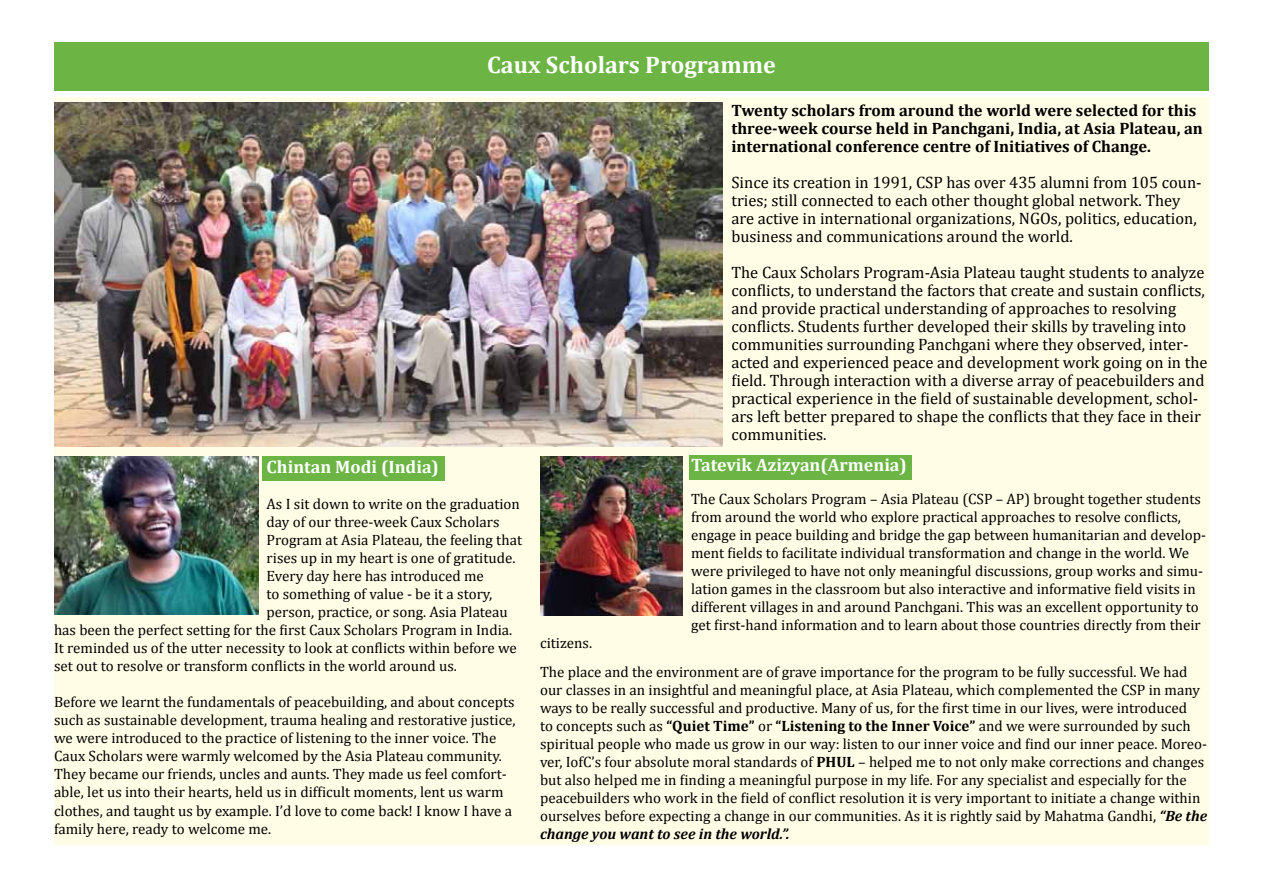
<style>
.page{position:relative;width:1263px;height:893px;background:#fff}
.page>*{position:absolute;margin:0;border:0;box-sizing:border-box;transform-origin:0 0}
.t1{font:700 24px "Cambria";color:#fff}
.t2{font:700 18px "Cambria";color:#fff}
.t3{font:16.5px/18px "Cambria";color:#000}
.t4{font:700 16.5px/18px "Cambria";color:#000}
.t5{font:15px/18px "Cambria";color:#000}
.s1{font-weight:700}
.s2{font-weight:700;font-style:italic}
</style>
<div class="page">
<div style="left:54px;top:97px;width:1155px;height:747px;background:#fffde6"></div>
<div style="left:689px;top:455px;width:222px;height:24px;background:#6cb545"></div>
<div style="left:262px;top:456px;width:182px;height:24px;background:#6cb545"></div>
<div style="left:54px;top:43px;width:1155px;height:48px;background:#6cb545"></div>
<img style="left:54px;top:102px;width:669px;height:344px">
<img style="left:54px;top:456px;width:204px;height:158px">
<img style="left:540px;top:456px;width:142px;height:159px">
<h1 class="t1" style="left:487px;top:48px;width:290px">Caux Scholars Programme</h1>
<p class="t4" style="left:731px;top:101px;width:473px">Twenty scholars from around the world were selected for this three-week course held in Panchgani, India, at Asia Plateau, an international conference centre of Initiatives of Change.</p>
<p class="t3" style="left:731px;top:173px;width:472px">Since its creation in 1991, CSP has over 435 alumni from 105 coun&shy;tries; still connected to each other thought global network. They are active in international organizations, NGOs, politics, education, business and communications around the world.</p>
<p class="t3" style="left:731px;top:263px;width:478px">The Caux Scholars Program-Asia Plateau taught students to analyze conflicts, to understand the factors that create and sustain conflicts, and provide practical understanding of approaches to resolving conflicts. Students further developed their skills by traveling into communities surrounding Panchgani where they observed, inter&shy;acted and experienced peace and development work going on in the field. Through interaction with a diverse array of peacebuilders and practical experience in the field of sustainable development, schol&shy;ars left better prepared to shape the conflicts that they face in their communities.</p>
<p class="t2" style="left:267px;top:455px;width:174px">Chintan Modi (India)</p>
<p class="t5" style="left:267px;top:495px;width:255px">As I sit down to write on the graduation</p>
<p class="t5" style="left:267px;top:513px;width:234px">day of our three-week Caux Scholars</p>
<p class="t5" style="left:267px;top:531px;width:257px">Program at Asia Plateau, the feeling that</p>
<p class="t5" style="left:267px;top:549px;width:250px">rises up in my heart is one of gratitude.</p>
<p class="t5" style="left:267px;top:567px;width:219px">Every day here has introduced me</p>
<p class="t5" style="left:267px;top:585px;width:227px">to something of value - be it a story,</p>
<p class="t5" style="left:267px;top:603px;width:243px">person, practice, or song. Asia Plateau</p>
<p class="t5" style="left:54px;top:621px;width:460px">has been the perfect setting for the first Caux Scholars Program in India.</p>
<p class="t5" style="left:54px;top:639px;width:464px">It reminded us of the utter necessity to look at conflicts within before we</p>
<p class="t5" style="left:54px;top:657px;width:404px">set out to resolve or transform conflicts in the world around us.</p>
<p class="t5" style="left:54px;top:693px;width:463px">Before we learnt the fundamentals of peacebuilding, and about concepts such as sustainable development, trauma healing and restorative justice, we were introduced to the practice of listening to the inner voice. The Caux Scholars were warmly welcomed by the Asia Plateau community.<br>They became our friends, uncles and aunts. They made us feel comfort&shy;able, let us into their hearts, held us in difficult moments, lent us warm clothes, and taught us by example. I’d love to come back! I know I have a family here, ready to welcome me.</p>
<p class="t2" style="left:691px;top:452px;width:217px">Tatevik Azizyan(Armenia)</p>
<p class="t5" style="left:691px;top:490px;width:516px">The Caux Scholars Program – Asia Plateau (CSP – AP) brought together students from around the world who explore practical approaches to resolve conflicts, engage in peace building and bridge the gap between humanitarian and develop&shy;ment fields to facilitate individual transformation and change in the world. We were privileged to have not only meaningful discussions, group works and simu&shy;lation games in the classroom but also interactive and informative field visits in different villages in and around Panchgani. This was an excellent opportunity to get first-hand information and to learn about those countries directly from their</p>
<p class="t5" style="left:540px;top:629px;width:649px;line-height:28.5px">citizens.<br>The place and the environment are of grave importance for the program to be fully successful. We had</p>
<p class="t5" style="left:540px;top:680px;width:669px">our classes in an insightful and meaningful place, at Asia Plateau, which complemented the CSP in many ways to be really successful and productive. Many of us, for the first time in our lives, were introduced<br>to concepts such as <span class="s1">“Quiet Time”</span> or <span class="s1">“Listening to the Inner Voice”</span> and we were surrounded by such spiritual people who made us grow in our way: listen to our inner voice and find our inner peace. Moreo&shy;ver, IofC’s four absolute moral standards of <span class="s1">PHUL</span> – helped me to not only make corrections and changes but also helped me in finding a meaningful purpose in my life. For any specialist and especially for the peacebuilders who work in the field of conflict resolution it is very important to initiate a change within ourselves before expecting a change in our communities. As it is rightly said by Mahatma Gandhi, <span class="s2">“Be the change you want to see in the world.”.</span></p>
</div>
